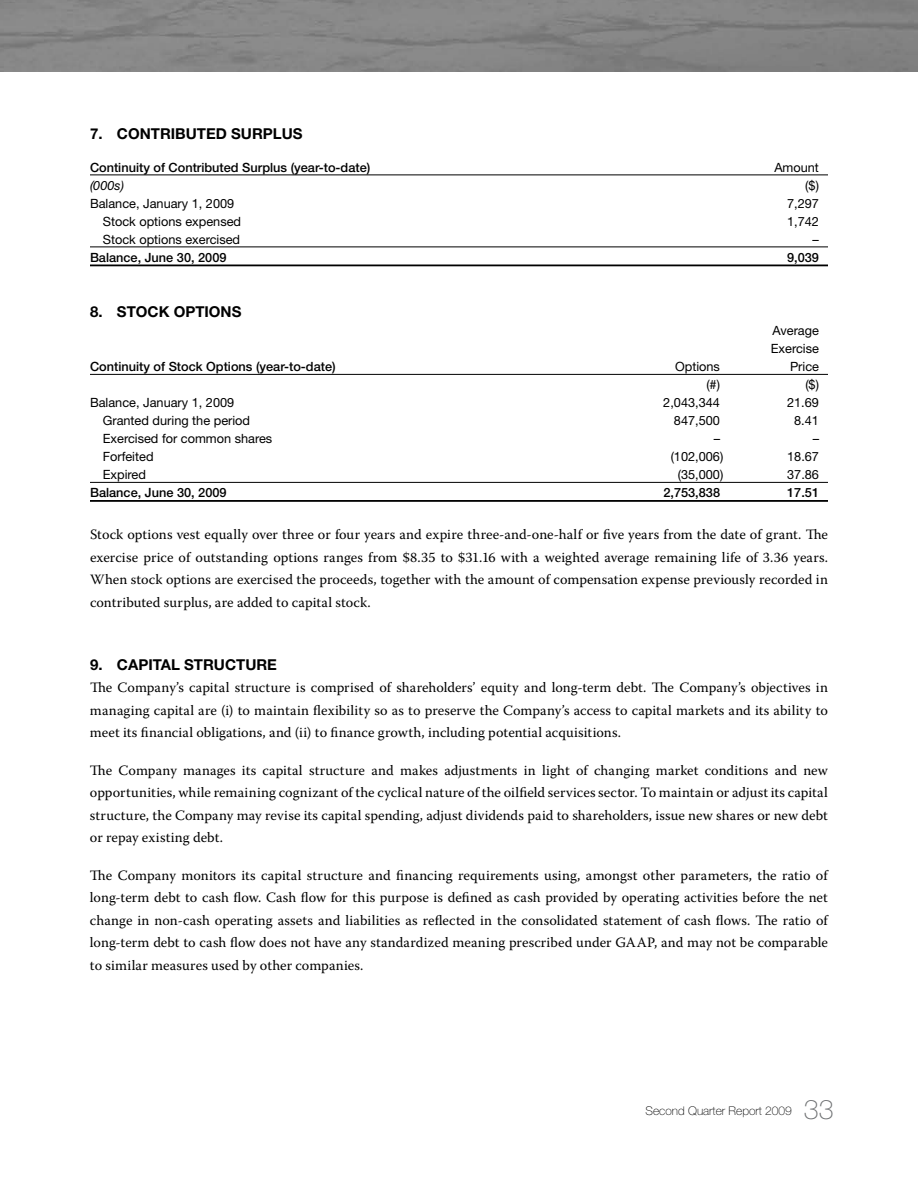
<style>
.page{position:relative;width:918px;height:1188px;background:#fff}
.page>*{position:absolute;margin:0;border:0;box-sizing:border-box;transform-origin:0 0}
.t1{font:100 27px "Helvetica Neue";color:#6d6f71}
.t2{font:700 15px "Helvetica Neue";color:#000}
.t3{font:14.25px/22.5px "Warnock Pro";letter-spacing:.005em;color:#000;text-align:justify}
.t4{font:12.75px/18px "Helvetica Neue";color:#000}
.t5{font:500 12.75px "Helvetica Neue";color:#000}
.t6{font:italic 12.75px "Helvetica Neue";color:#000}
.t7{font:100 12px "Helvetica Neue";color:#000}
</style>
<div class="page">
<hr style="left:90px;top:175px;width:738px;height:1px;background:#000">
<hr style="left:90px;top:247px;width:738px;height:1px;background:#000">
<hr style="left:90px;top:265px;width:738px;height:1px;background:#000">
<hr style="left:90px;top:374px;width:738px;height:1px;background:#000">
<hr style="left:90px;top:482px;width:738px;height:1px;background:#000">
<hr style="left:90px;top:500px;width:738px;height:2px;background:#000">
<p class="t2" style="left:90px;top:124px;width:60px">7. CONTRI</p>
<p class="t2" style="left:175px;top:124px;width:33px">BUTED</p>
<p class="t2" style="left:231px;top:124px;width:32px">SURPL</p>
<p class="t2" style="left:282px;top:124px;width:22px">US</p>
<p class="t5" style="left:90px;top:159px;width:282px">Continuity of Contributed Surplus (year-to-date)</p>
<p class="t4" style="left:774px;top:158px;width:46px">Amount</p>
<p class="t6" style="left:90px;top:177px;width:36px">(000s)</p>
<p class="t4" style="left:805px;top:176px;width:15px">($)</p>
<p class="t4" style="left:90px;top:194px;width:146px">Balance, January 1, 2009</p>
<p class="t4" style="left:787px;top:194px;width:33px">7,297</p>
<p class="t4" style="left:103px;top:212px;width:140px">Stock options expensed</p>
<p class="t4" style="left:787px;top:212px;width:33px">1,742</p>
<p class="t4" style="left:103px;top:230px;width:139px">Stock options exercised</p>
<p class="t4" style="left:813px;top:230px;width:8px">–</p>
<p class="t5" style="left:90px;top:249px;width:138px">Balance, June 30, 2009</p>
<p class="t5" style="left:787px;top:249px;width:33px">9,039</p>
<p class="t2" style="left:90px;top:302px;width:25px">8. ST</p>
<p class="t2" style="left:136px;top:302px;width:96px">OCK OPTIONS</p>
<p class="t4" style="left:771px;top:321px;width:50px">Average<br>Exercise</p>
<p class="t5" style="left:90px;top:359px;width:247px">Continuity of Stock Options (year-to-date)</p>
<p class="t4" style="left:675px;top:357px;width:46px">Options</p>
<p class="t4" style="left:790px;top:357px;width:31px">Price</p>
<p class="t4" style="left:706px;top:375px;width:15px">(#)</p>
<p class="t4" style="left:805px;top:375px;width:15px">($)</p>
<p class="t4" style="left:90px;top:393px;width:146px">Balance, January 1, 2009</p>
<p class="t4" style="left:663px;top:393px;width:58px">2,043,344</p>
<p class="t4" style="left:787px;top:393px;width:33px">21.69</p>
<p class="t4" style="left:103px;top:411px;width:149px">Granted during the period</p>
<p class="t4" style="left:674px;top:411px;width:48px">847,500</p>
<p class="t4" style="left:794px;top:411px;width:26px">8.41</p>
<p class="t4" style="left:103px;top:429px;width:171px">Exercised for common shares</p>
<p class="t4" style="left:714px;top:429px;width:8px">–</p>
<p class="t4" style="left:813px;top:429px;width:8px">–</p>
<p class="t4" style="left:103px;top:447px;width:52px">Forfeited</p>
<p class="t4" style="left:671px;top:447px;width:54px">(102,006)</p>
<p class="t4" style="left:787px;top:447px;width:33px">18.67</p>
<p class="t4" style="left:103px;top:465px;width:45px">Expired</p>
<p class="t4" style="left:678px;top:465px;width:47px">(35,000)</p>
<p class="t4" style="left:787px;top:465px;width:33px">37.86</p>
<p class="t5" style="left:90px;top:485px;width:138px">Balance, June 30, 2009</p>
<p class="t5" style="left:663px;top:485px;width:58px">2,753,838</p>
<p class="t5" style="left:787px;top:485px;width:33px">17.51</p>
<p class="t3" style="left:90px;top:523px;width:740px">Stock options vest equally over three or four years and expire three-and-one-half or five years from the date of grant. The exercise price of outstanding options ranges from $8.35 to $31.16 with a weighted average remaining life of 3.36 years.<br>When stock options are exercised the proceeds, together with the amount of compensation expense previously recorded in contributed surplus, are added to capital stock.</p>
<p class="t2" style="left:90px;top:655px;width:24px">9. CAPITAL</p>
<p class="t2" style="left:184px;top:655px;width:11px">STR</p>
<p class="t2" style="left:214px;top:655px;width:53px">UCTURE</p>
<p class="t3" style="left:90px;top:676px;width:739px">The Company’s capital structure is comprised of shareholders’ equity and long-term debt. The Company’s objectives in managing capital are (i) to maintain flexibility so as to preserve the Company’s access to capital markets and its ability to meet its financial obligations, and (ii) to finance growth, including potential acquisitions.</p>
<p class="t3" style="left:90px;top:758px;width:740px">The Company manages its capital structure and makes adjustments in light of changing market conditions and new opportunities, while remaining cognizant of the cyclical nature of the oilfield services sector. To maintain or adjust its capital structure, the Company may revise its capital spending, adjust dividends paid to shareholders, issue new shares or new debt or repay existing debt.</p>
<p class="t3" style="left:90px;top:863px;width:740px">The Company monitors its capital structure and financing requirements using, amongst other parameters, the ratio of long-term debt to cash flow. Cash flow for this purpose is defined as cash provided by operating activities before the net change in non-cash operating assets and liabilities as reflected in the consolidated statement of cash flows. The ratio of long-term debt to cash flow does not have any standardized meaning prescribed under GAAP, and may not be comparable to similar measures used by other companies.</p>
<p class="t7" style="left:645px;top:1104px;width:148px">Second Quarter Report 2009</p>
<h1 class="t1" style="left:804px;top:1094px;width:32px">33</h1>
</div>
